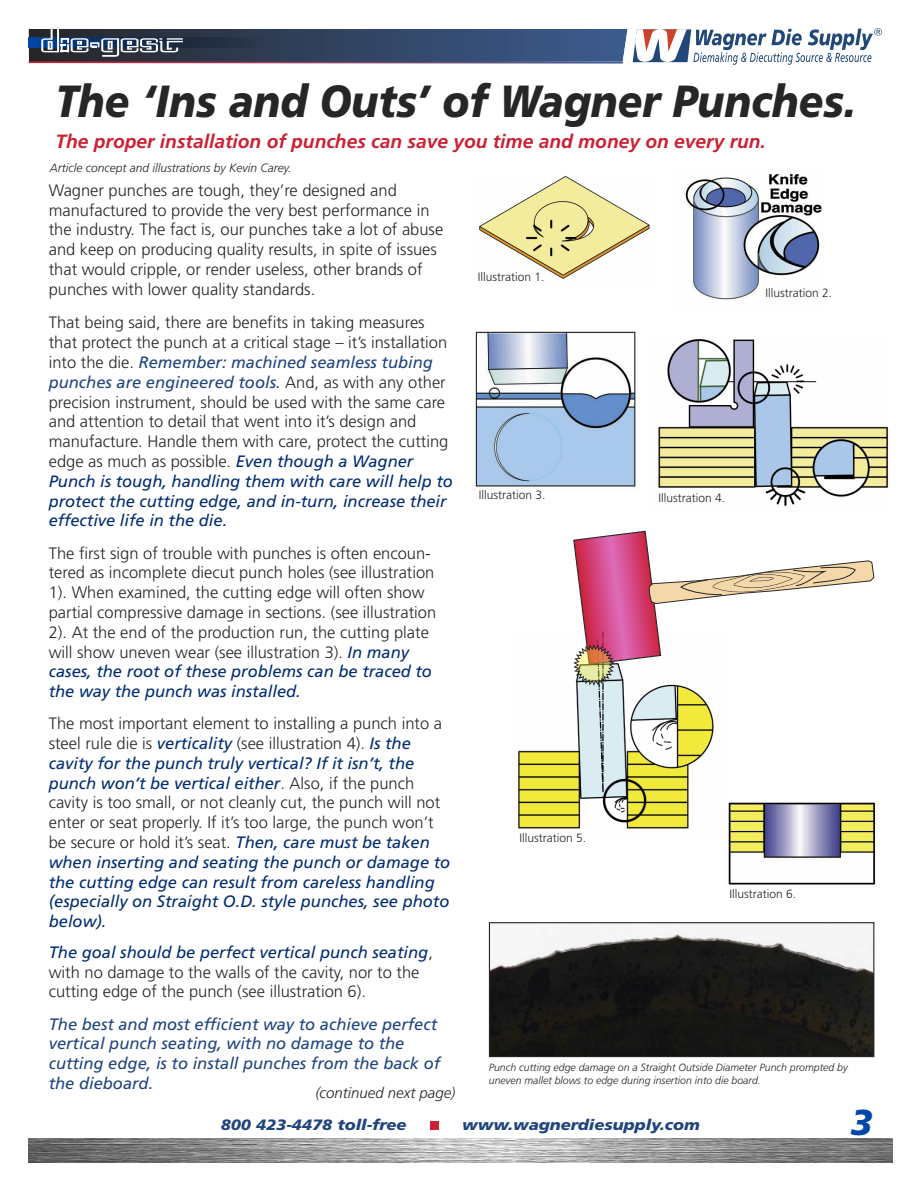
<style>
.page{position:relative;width:918px;height:1188px;background:#fff}
.page>*{position:absolute;margin:0;border:0;box-sizing:border-box;transform-origin:0 0}
.t1{font:italic 900 45px "Frutiger";color:#272526;scale:.9 1}
.t2{font:italic 900 36px "Frutiger";color:#0047a9}
.t3{font:italic 700 19.2px "Frutiger";color:#cb2134}
.t4{font:300 16.5px/19.8px "Frutiger";color:#272526}
.t5{font:italic 16.5px/19.8px "Frutiger";color:#002c73}
.t6{font:italic 16.5px/19.8px "Frutiger";color:#1f447e}
.t7{font:italic 900 15px "Frutiger";color:#1f447e;scale:1.1 1}
.t8{font:italic 300 15px "Frutiger";color:#272526}
.t9{font:300 12px "Frutiger";color:#272526}
.t10{font:italic 300 12px "Frutiger";color:#272526}
.t11{font:italic 300 10.5px/12.6px "Frutiger";color:#272526}
.s1{font-weight:400;font-style:italic;color:#1f447e}
.s2{font-weight:400;font-style:italic;color:#002c73}
.s3{font-weight:300;font-style:normal;color:#272526}
</style>
<div class="page">
<img style="left:29px;top:1138px;width:864px;height:24px">
<svg style="left:29px;top:28px;width:853px;height:37px"></svg>
<img style="left:479px;top:176px;width:171px;height:103px">
<img style="left:685px;top:174px;width:137px;height:126px">
<img style="left:471px;top:331px;width:166px;height:156px">
<img style="left:658px;top:339px;width:231px;height:167px">
<img style="left:518px;top:686px;width:196px;height:143px">
<svg style="left:573px;top:530px;width:301px;height:156px"></svg>
<img style="left:728px;top:802px;width:147px;height:83px">
<img style="left:491px;top:924px;width:381px;height:131px">
<div style="left:489px;top:922px;width:385px;height:135px;border:1px solid #272526"></div>
<div style="left:430px;top:1121px;width:8px;height:8px;background:#cb2134"></div>
<h1 class="t1" style="left:55px;top:83px;width:891px">The ‘Ins and Outs’ of Wagner Punches.</h1>
<p class="t3" style="left:55px;top:133px;width:712px">The proper installation of punches can save you time and money on every run.</p>
<p class="t4" style="left:49px;top:182px;width:396px">Wagner punches are tough, they’re designed and manufactured to provide the very best performance in the industry. The fact is, our punches take a lot of abuse and keep on producing quality results, in spite of issues that would cripple, or render useless, other brands of punches with lower quality standards.</p>
<p class="t4" style="left:49px;top:314px;width:406px">That being said, there are benefits in taking measures that protect the punch at a critical stage – it’s installation into the die. <span class="s1">Remember: machined seamless tubing punches are engineered tools.</span> And, as with any other precision instrument, should be used with the same care and attention to detail that went into it’s design and manufacture. Handle them with care, protect the cutting edge as much as possible. <span class="s2">Even though a Wagner Punch is tough, handling them with care will help to protect the cutting edge, and in-turn, increase their effective life in the die.</span></p>
<p class="t4" style="left:49px;top:544px;width:389px">The first sign of trouble with punches is often encoun&shy;tered as incomplete diecut punch holes (see illustration 1). When examined, the cutting edge will often show partial compressive damage in sections. (see illustration 2). At the end of the production run, the cutting plate will show uneven wear (see illustration 3). <span class="s2">In many cases, the root of these problems can be traced to the way the punch was installed.</span></p>
<p class="t5" style="left:49px;top:715px;width:403px"><span class="s3">The most important element to installing a punch into a steel rule die is</span> verticality <span class="s3">(see illustration 4).</span> Is the cavity for the punch truly vertical? If it isn’t, the punch won’t be vertical either<span class="s3">. Also, if the punch cavity is too small, or not cleanly cut, the punch will not enter or seat properly. If it’s too large, the punch won’t be secure or hold it’s seat.</span> Then, care must be taken when inserting and seating the punch or damage to the cutting edge can result from careless handling (especially on Straight O.D. style punches, see photo below).</p>
<p class="t4" style="left:49px;top:944px;width:386px"><span class="s2">The goal should be perfect vertical punch seating</span>, with no damage to the walls of the cavity, nor to the cutting edge of the punch (see illustration 6).</p>
<p class="t6" style="left:49px;top:1015px;width:393px">The best and most efficient way to achieve perfect vertical punch seating, with no damage to the cutting edge, is to install punches from the back of the dieboard.</p>
<p class="t8" style="left:315px;top:1087px;width:142px">(continued next page)</p>
<p class="t10" style="left:50px;top:163px;width:243px">Article concept and illustrations by Kevin Carey.</p>
<p class="t9" style="left:478px;top:272px;width:68px">Illustration 1.</p>
<p class="t9" style="left:765px;top:288px;width:68px">Illustration 2.</p>
<p class="t9" style="left:479px;top:490px;width:68px">Illustration 3.</p>
<p class="t9" style="left:658px;top:493px;width:68px">Illustration 4.</p>
<p class="t9" style="left:519px;top:833px;width:68px">Illustration 5.</p>
<p class="t9" style="left:730px;top:889px;width:68px">Illustration 6.</p>
<p class="t11" style="left:489px;top:1062px;width:360px">Punch cutting edge damage on a Straight Outside Diameter Punch prompted by uneven mallet blows to edge during insertion into die board.</p>
<p class="t7" style="left:221px;top:1119px;width:171px">800 423-4478 toll-free</p>
<p class="t7" style="left:462px;top:1119px;width:217px">www.wagnerdiesupply.com</p>
<h2 class="t2" style="left:850px;top:1108px;width:24px">3</h2>
</div>
